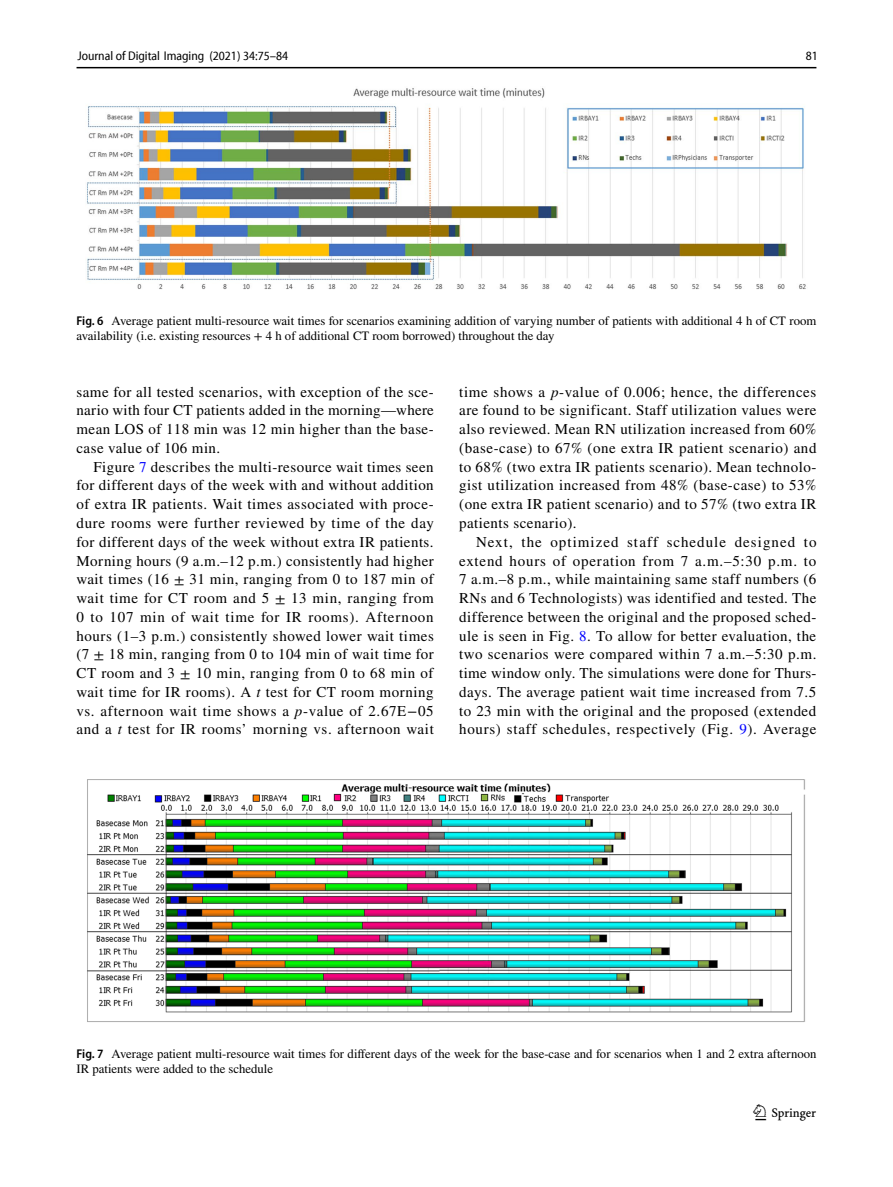
<style>
.page{position:relative;width:893px;height:1187px;background:#fff}
.page>*{position:absolute;margin:0;border:0;box-sizing:border-box;transform-origin:0 0}
.t1{font:22.5px "Springnew Regular 3";color:#000}
.t2{font:15px/18.8px "STIX";letter-spacing:.03em;color:#000;text-align:justify}
.t3{font:12.75px/15px "STIX";color:#000}
.t4{font:semi-condensed 12.75px "Myriad Pro Unic";color:#000}
.t5{font:12.75px "Adv T Tc 488 b 0 e 6";color:#000}
.s1{font-family:"Myriad Pro";font-weight:600;font-stretch:semi-condensed}
.s2{color:#00f}
.s3{font-style:italic}
</style>
<div class="page">
<hr style="left:77px;top:67px;width:739px;height:1px;background:#000">
<img style="left:87px;top:88px;width:719px;height:201px">
<img style="left:87px;top:779px;width:718px;height:243px">
<p class="t4" style="left:77px;top:51px;width:212px">Journal of Digital Imaging (2021) 34:75–84</p>
<p class="t5" style="left:806px;top:51px;width:13px">81</p>
<p class="t3" style="left:77px;top:314px;width:741px"><span class="s1">Fig. 6</span> Average patient multi-resource wait times for scenarios examining addition of varying number of patients with additional 4 h of CT room availability (i.e. existing resources + 4 h of additional CT room borrowed) throughout the day</p>
<p class="t2" style="left:77px;top:383px;width:359px">same for all tested scenarios, with exception of the sce&shy;nario with four CT patients added in the morning—where mean LOS of 118 min was 12 min higher than the base&shy;case value of 106 min.</p>
<p class="t2" style="left:77px;top:458px;width:359px;text-indent:17px">Figure <span class="s2">7</span> describes the multi-resource wait times seen for different days of the week with and without addition of extra IR patients. Wait times associated with proce&shy;dure rooms were further reviewed by time of the day for different days of the week without extra IR patients.<br>Morning hours (9 a.m.–12 p.m.) consistently had higher wait times (16 ± 31 min, ranging from 0 to 187 min of wait time for CT room and 5 ± 13 min, ranging from 0 to 107 min of wait time for IR rooms). Afternoon hours (1–3 p.m.) consistently showed lower wait times (7 ± 18 min, ranging from 0 to 104 min of wait time for CT room and 3 ± 10 min, ranging from 0 to 68 min of wait time for IR rooms). A <span class="s3">t</span> test for CT room morning vs. afternoon wait time shows a <span class="s3">p</span>-value of 2.67E−05 and a <span class="s3">t</span> test for IR rooms’ morning vs. afternoon wait</p>
<p class="t2" style="left:459px;top:383px;width:359px">time shows a <span class="s3">p</span>-value of 0.006; hence, the differences are found to be significant. Staff utilization values were also reviewed. Mean RN utilization increased from 60% (base-case) to 67% (one extra IR patient scenario) and to 68% (two extra IR patients scenario). Mean technolo&shy;gist utilization increased from 48% (base-case) to 53% (one extra IR patient scenario) and to 57% (two extra IR patients scenario).</p>
<p class="t2" style="left:459px;top:533px;width:359px;text-indent:17px">Next, the optimized staff schedule designed to extend hours of operation from 7 a.m.–5:30 p.m. to 7 a.m.–8 p.m., while maintaining same staff numbers (6<br>RNs and 6 Technologists) was identified and tested. The difference between the original and the proposed sched&shy;ule is seen in Fig. <span class="s2">8</span>. To allow for better evaluation, the two scenarios were compared within 7 a.m.–5:30 p.m. time window only. The simulations were done for Thurs&shy;days. The average patient wait time increased from 7.5 to 23 min with the original and the proposed (extended hours) staff schedules, respectively (Fig. <span class="s2">9</span>). Average</p>
<p class="t3" style="left:77px;top:1047px;width:741px"><span class="s1">Fig. 7</span> Average patient multi-resource wait times for different days of the week for the base-case and for scenarios when 1 and 2 extra afternoon<br>IR patients were added to the schedule</p>
<h1 class="t1" style="left:755px;top:1104px;width:62px">1 3</h1>
</div>
